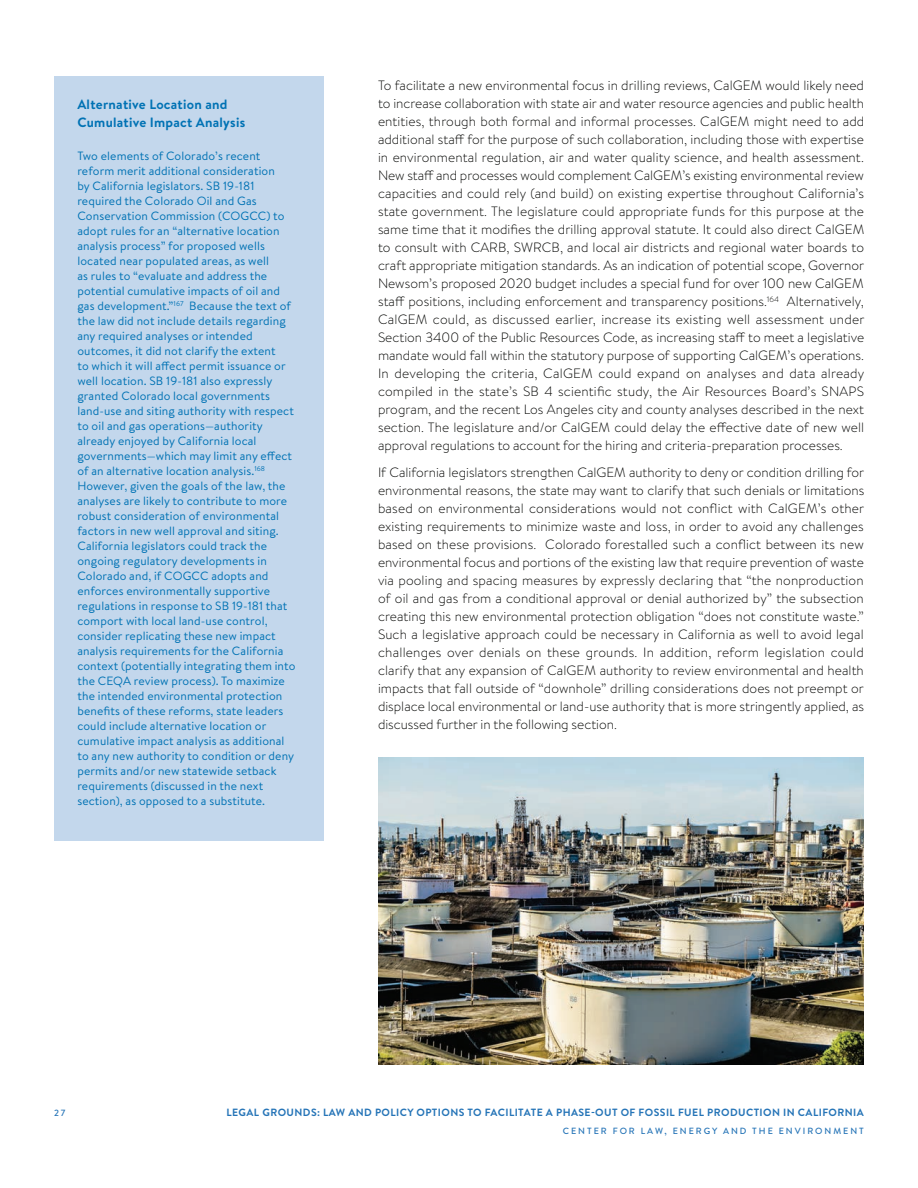
<style>
.page{position:relative;width:918px;height:1188px;background:#fff}
.page>*{position:absolute;margin:0;border:0;box-sizing:border-box;transform-origin:0 0}
.t1{font:300 13.5px/18px "Brandon Text";color:#040503;text-align:justify}
.t2{font:700 13.5px/18px "Brandon Text";letter-spacing:.02em;color:#0072b4}
.t3{font:12px/15px "Brandon Text";letter-spacing:.01em;color:#0072b4}
.t4{font:700 10.5px "Brandon Text";letter-spacing:.04em;color:#2574b7}
.t5{font:500 9px "Brandon Text";letter-spacing:.22em;color:#2574b7}
</style>
<div class="page">
<div style="left:54px;top:76px;width:270px;height:766px;background:#c3d7ec"></div>
<img style="left:378px;top:758px;width:486px;height:307px">
<p class="t2" style="left:77px;top:95px;width:169px">Alternative Location and<br>Cumulative Impact Analysis</p>
<p class="t3" style="left:77px;top:148px;width:220px">Two elements of Colorado’s recent reform merit additional consideration<br>by California legislators. SB 19-181 required the Colorado Oil and Gas Conservation Commission (COGCC) to adopt rules for an “alternative location analysis process” for proposed wells located near populated areas, as well<br>as rules to “evaluate and address the potential cumulative impacts of oil and gas development.”<sup>167</sup> Because the text of the law did not include details regarding any required analyses or intended outcomes, it did not clarify the extent<br>to which it will affect permit issuance or well location. SB 19-181 also expressly granted Colorado local governments land-use and siting authority with respect to oil and gas operations—authority already enjoyed by California local governments—which may limit any effect of an alternative location analysis.<sup>168<br></sup>However, given the goals of the law, the analyses are likely to contribute to more robust consideration of environmental factors in new well approval and siting.<br>California legislators could track the ongoing regulatory developments in Colorado and, if COGCC adopts and enforces environmentally supportive regulations in response to SB 19-181 that comport with local land-use control, consider replicating these new impact analysis requirements for the California context (potentially integrating them into the CEQA review process). To maximize the intended environmental protection benefits of these reforms, state leaders could include alternative location or cumulative impact analysis as additional to any new authority to condition or deny permits and/or new statewide setback requirements (discussed in the next section), as opposed to a substitute.</p>
<p class="t1" style="left:378px;top:76px;width:488px">To facilitate a new environmental focus in drilling reviews, CalGEM would likely need to increase collaboration with state air and water resource agencies and public health entities, through both formal and informal processes. CalGEM might need to add additional staff for the purpose of such collaboration, including those with expertise in environmental regulation, air and water quality science, and health assessment.<br>New staff and processes would complement CalGEM’s existing environmental review capacities and could rely (and build) on existing expertise throughout California’s state government. The legislature could appropriate funds for this purpose at the same time that it modifies the drilling approval statute. It could also direct CalGEM to consult with CARB, SWRCB, and local air districts and regional water boards to craft appropriate mitigation standards. As an indication of potential scope, Governor Newsom’s proposed 2020 budget includes a special fund for over 100 new CalGEM staff positions, including enforcement and transparency positions.<sup>164</sup> Alternatively, CalGEM could, as discussed earlier, increase its existing well assessment under Section 3400 of the Public Resources Code, as increasing staff to meet a legislative mandate would fall within the statutory purpose of supporting CalGEM’s operations.<br>In developing the criteria, CalGEM could expand on analyses and data already compiled in the state’s SB 4 scientific study, the Air Resources Board’s SNAPS program, and the recent Los Angeles city and county analyses described in the next section. The legislature and/or CalGEM could delay the effective date of new well approval regulations to account for the hiring and criteria-preparation processes.</p>
<p class="t1" style="left:378px;top:463px;width:488px">If California legislators strengthen CalGEM authority to deny or condition drilling for environmental reasons, the state may want to clarify that such denials or limitations based on environmental considerations would not conflict with CalGEM’s other existing requirements to minimize waste and loss, in order to avoid any challenges based on these provisions. Colorado forestalled such a conflict between its new environmental focus and portions of the existing law that require prevention of waste via pooling and spacing measures by expressly declaring that “the nonproduction of oil and gas from a conditional approval or denial authorized by” the subsection creating this new environmental protection obligation “does not constitute waste.” Such a legislative approach could be necessary in California as well to avoid legal challenges over denials on these grounds. In addition, reform legislation could clarify that any expansion of CalGEM authority to review environmental and health impacts that fall outside of “downhole” drilling considerations does not preempt or displace local environmental or land-use authority that is more stringently applied, as discussed further in the following section.</p>
<p class="t5" style="left:54px;top:1107px;width:13px">27</p>
<p class="t4" style="left:226px;top:1105px;width:639px">LEGAL GROUNDS: LAW AND POLICY OPTIONS TO FACILITATE A PHASE-OUT OF FOSSIL FUEL PRODUCTION IN CALIFORNIA</p>
<p class="t5" style="left:563px;top:1125px;width:303px">CENTER FOR LAW, ENERGY AND THE ENVIRONMENT</p>
</div>
